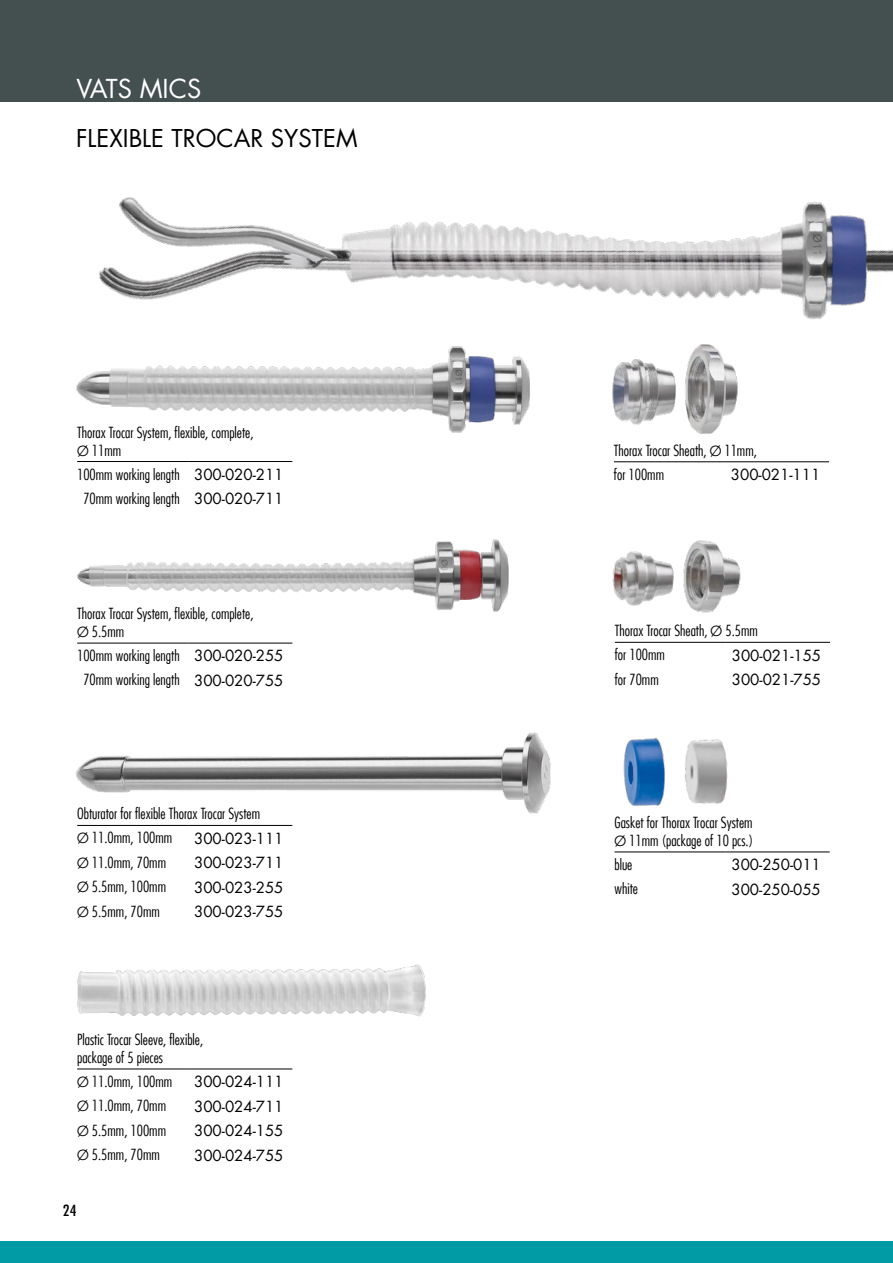
<style>
.page{position:relative;width:893px;height:1263px;background:#fff}
.page>*{position:absolute;margin:0;border:0;box-sizing:border-box;transform-origin:0 0}
.t1{font:25.5px "Futura LT";color:#fff}
.t2{font:24px "Futura LT";color:#000}
.t3{font:300 condensed 15px/18px "Futura LT";color:#000}
.t4{font:15px "Futura LT";color:#000}
.t5{font:condensed 15px "Futura LT";color:#000;scale:1.1 1}
.s1{font-family:"ITC Kabel Std";font-weight:400;font-stretch:normal}
.s2{font-weight:400;font-stretch:normal}
</style>
<div class="page">
<div style="left:0;top:0;width:893px;height:102px;background:#444f50"></div>
<div style="left:0;top:1242px;width:893px;height:21px;background:#009ba4"></div>
<img style="left:99px;top:197px;width:794px;height:122px">
<img style="left:76px;top:346px;width:454px;height:87px">
<img style="left:612px;top:344px;width:126px;height:90px">
<img style="left:77px;top:539px;width:432px;height:73px">
<img style="left:683px;top:540px;width:58px;height:73px">
<img style="left:612px;top:551px;width:62px;height:55px">
<img style="left:77px;top:964px;width:349px;height:53px">
<img style="left:75px;top:732px;width:476px;height:82px">
<img style="left:623px;top:737px;width:42px;height:69px">
<img style="left:684px;top:739px;width:44px;height:65px">
<hr style="left:77px;top:461px;width:111px;height:1px;background:#000">
<hr style="left:188px;top:461px;width:104px;height:1px;background:#000">
<hr style="left:77px;top:643px;width:111px;height:1px;background:#000">
<hr style="left:188px;top:643px;width:104px;height:1px;background:#000">
<hr style="left:77px;top:825px;width:111px;height:1px;background:#000">
<hr style="left:188px;top:825px;width:104px;height:1px;background:#000">
<hr style="left:77px;top:1068px;width:111px;height:1px;background:#000">
<hr style="left:188px;top:1068px;width:104px;height:1px;background:#000">
<hr style="left:614px;top:461px;width:111px;height:1px;background:#000">
<hr style="left:725px;top:461px;width:104px;height:1px;background:#000">
<hr style="left:615px;top:642px;width:111px;height:1px;background:#000">
<hr style="left:726px;top:642px;width:104px;height:1px;background:#000">
<hr style="left:614px;top:851px;width:111px;height:1px;background:#000">
<hr style="left:725px;top:851px;width:105px;height:1px;background:#000">
<h1 class="t1" style="left:77px;top:72px;width:126px">VATS MICS</h1>
<h2 class="t2" style="left:76px;top:123px;width:283px">FLEXIBLE TROCAR SYSTEM</h2>
<p class="t3" style="left:77px;top:423px;width:178px">Thorax Trocar System, flexible, complete,<br><span class="s1">Ø</span> 11mm</p>
<p class="t3" style="left:77px;top:462px;width:208px;line-height:24.3px;text-align:center">100mm working length <span class="s2">300-020-211<br></span>70mm working length <span class="s2">300-020-711</span></p>
<p class="t3" style="left:77px;top:604px;width:178px">Thorax Trocar System, flexible, complete,<br><span class="s1">Ø</span> 5.5mm</p>
<p class="t3" style="left:77px;top:643px;width:208px;line-height:24.3px;text-align:center">100mm working length <span class="s2">300-020-255<br></span>70mm working length <span class="s2">300-020-755</span></p>
<p class="t3" style="left:77px;top:802px;width:184px;line-height:24px">Obturator for flexible Thorax Trocar System<br><span class="s1">Ø</span> 11.0mm, 100mm</p>
<p class="t4" style="left:194px;top:829px;width:91px">300-023-111</p>
<p class="t3" style="left:77px;top:853px;width:90px"><span class="s1">Ø</span> 11.0mm, 70mm</p>
<p class="t4" style="left:194px;top:853px;width:91px">300-023-711</p>
<p class="t3" style="left:77px;top:878px;width:90px"><span class="s1">Ø</span> 5.5mm, 100mm</p>
<p class="t4" style="left:194px;top:877px;width:91px">300-023-255</p>
<p class="t3" style="left:77px;top:902px;width:84px"><span class="s1">Ø</span> 5.5mm, 70mm</p>
<p class="t4" style="left:194px;top:902px;width:91px">300-023-755</p>
<p class="t3" style="left:77px;top:1030px;width:127px">Plastic Trocar Sleeve, flexible, package of 5 pieces</p>
<p class="t3" style="left:77px;top:1072px;width:97px"><span class="s1">Ø</span> 11.0mm, 100mm</p>
<p class="t4" style="left:194px;top:1072px;width:91px">300-024-111</p>
<p class="t3" style="left:77px;top:1097px;width:90px"><span class="s1">Ø</span> 11.0mm, 70mm</p>
<p class="t4" style="left:194px;top:1097px;width:91px">300-024-711</p>
<p class="t3" style="left:77px;top:1121px;width:90px"><span class="s1">Ø</span> 5.5mm, 100mm</p>
<p class="t4" style="left:194px;top:1121px;width:91px">300-024-155</p>
<p class="t3" style="left:77px;top:1145px;width:84px"><span class="s1">Ø</span> 5.5mm, 70mm</p>
<p class="t4" style="left:194px;top:1145px;width:91px">300-024-755</p>
<p class="t5" style="left:63px;top:1201px;width:14px">24</p>
<p class="t3" style="left:614px;top:438px;width:144px;line-height:24px">Thorax Trocar Sheath, <span class="s1">Ø</span> 11mm, for 100mm</p>
<p class="t4" style="left:731px;top:465px;width:91px">300-021-111</p>
<p class="t3" style="left:615px;top:619px;width:144px;line-height:24px">Thorax Trocar Sheath, <span class="s1">Ø</span> 5.5mm for 100mm</p>
<p class="t4" style="left:732px;top:646px;width:91px">300-021-155</p>
<p class="t3" style="left:615px;top:670px;width:45px">for 70mm</p>
<p class="t4" style="left:732px;top:670px;width:91px">300-021-755</p>
<p class="t3" style="left:614px;top:813px;width:140px">Gasket for Thorax Trocar System<br><span class="s1">Ø</span> 11mm (package of 10 pcs.)</p>
<p class="t3" style="left:614px;top:855px;width:19px">blue</p>
<p class="t4" style="left:731px;top:855px;width:91px">300-250-011</p>
<p class="t3" style="left:614px;top:880px;width:25px">white</p>
<p class="t4" style="left:731px;top:880px;width:91px">300-250-055</p>
</div>
